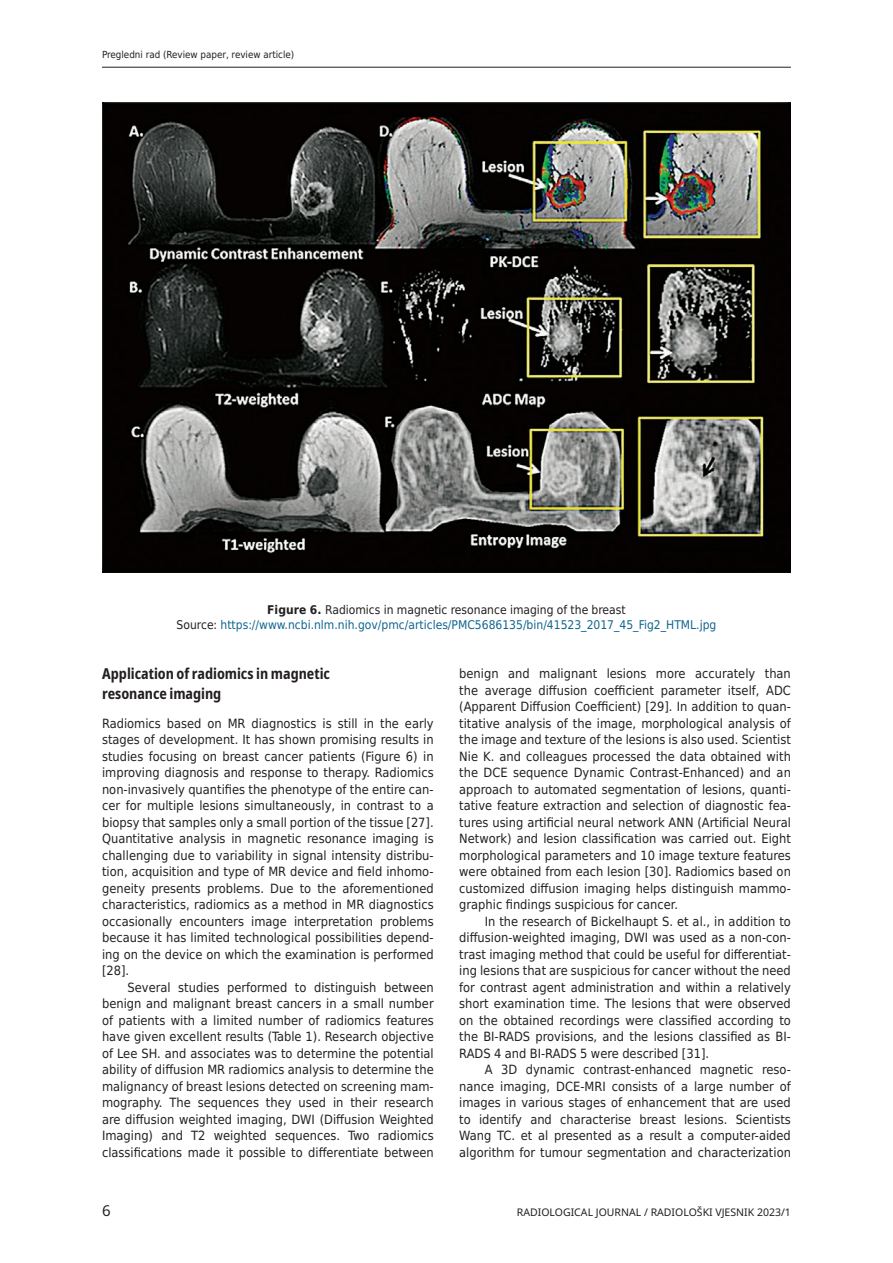
<style>
.page{position:relative;width:893px;height:1263px;background:#fff}
.page>*{position:absolute;margin:0;border:0;box-sizing:border-box;transform-origin:0 0}
.t1{font:700 condensed 15px/19.5px "Noto Sans";letter-spacing:-.005em;color:#231f20}
.t2{font:15px "Noto Sans";color:#231f20}
.t3{font:12.75px/16.5px "DejaVu Sans Condensed";color:#231f20;text-align:justify}
.t4{font:12px/15px "DejaVu Sans Condensed";color:#10658e;text-align:center}
.t5{font:10.5px "Noto Sans";color:#231f20}
.t6{font:9.75px "DejaVu Sans Condensed";color:#231f20}
.s1{font-weight:700;color:#231f20}
.s2{color:#231f20}
</style>
<div class="page">
<img style="left:102px;top:102px;width:689px;height:471px">
<hr style="left:102px;top:67px;width:689px;height:1px;background:#231f20">
<p class="t6" style="left:102px;top:46px;width:194px">Pregledni rad (Review paper, review article)</p>
<p class="t4" style="left:177px;top:602px;width:541px"><span class="s1">Figure 6.</span> <span class="s2">Radiomics in magnetic resonance imaging of the breast<br>Source:</span> https://www.ncbi.nlm.nih.gov/pmc/articles/PMC5686135/bin/41523_2017_45_Fig2_HTML.jpg</p>
<p class="t1" style="left:102px;top:664px;width:230px">Application of radiomics in magnetic resonance imaging</p>
<p class="t3" style="left:102px;top:714px;width:333px">Radiomics based on MR diagnostics is still in the early stages of development. It has shown promising results in studies focusing on breast cancer patients (Figure 6) in improving diagnosis and response to therapy. Radiomics non-invasively quantifies the phenotype of the entire can&shy;cer for multiple lesions simultaneously, in contrast to a biopsy that samples only a small portion of the tissue [27].<br>Quantitative analysis in magnetic resonance imaging is challenging due to variability in signal intensity distribu&shy;tion, acquisition and type of MR device and field inhomo&shy;geneity presents problems. Due to the aforementioned characteristics, radiomics as a method in MR diagnostics occasionally encounters image interpretation problems because it has limited technological possibilities depend&shy;ing on the device on which the examination is performed [28].</p>
<p class="t3" style="left:102px;top:978px;width:333px;text-indent:26px">Several studies performed to distinguish between benign and malignant breast cancers in a small number of patients with a limited number of radiomics features have given excellent results (Table 1). Research objective of Lee SH. and associates was to determine the potential ability of diffusion MR radiomics analysis to determine the malignancy of breast lesions detected on screening mam&shy;mography. The sequences they used in their research are diffusion weighted imaging, DWI (Diffusion Weighted Imaging) and T2 weighted sequences. Two radiomics classifications made it possible to differentiate between</p>
<p class="t3" style="left:459px;top:665px;width:333px">benign and malignant lesions more accurately than the average diffusion coefficient parameter itself, ADC (Apparent Diffusion Coefficient) [29]. In addition to quan&shy;titative analysis of the image, morphological analysis of the image and texture of the lesions is also used. Scientist Nie K. and colleagues processed the data obtained with the DCE sequence Dynamic Contrast-Enhanced) and an approach to automated segmentation of lesions, quanti&shy;tative feature extraction and selection of diagnostic fea&shy;tures using artificial neural network ANN (Artificial Neural Network) and lesion classification was carried out. Eight morphological parameters and 10 image texture features were obtained from each lesion [30]. Radiomics based on customized diffusion imaging helps distinguish mammo&shy;graphic findings suspicious for cancer.</p>
<p class="t3" style="left:459px;top:912px;width:333px;text-indent:26px">In the research of Bickelhaupt S. et al., in addition to diffusion-weighted imaging, DWI was used as a non-con&shy;trast imaging method that could be useful for differentiat&shy;ing lesions that are suspicious for cancer without the need for contrast agent administration and within a relatively short examination time. The lesions that were observed on the obtained recordings were classified according to the BI-RADS provisions, and the lesions classified as BI-RADS 4 and BI-RADS 5 were described [31].</p>
<p class="t3" style="left:459px;top:1061px;width:333px;text-indent:26px">A 3D dynamic contrast-enhanced magnetic reso&shy;nance imaging, DCE-MRI consists of a large number of images in various stages of enhancement that are used to identify and characterise breast lesions. Scientists Wang TC. et al presented as a result a computer-aided algorithm for tumour segmentation and characterization</p>
<p class="t2" style="left:102px;top:1201px;width:10px">6</p>
<p class="t5" style="left:517px;top:1206px;width:275px">RADIOLOGICAL JOU RNAL / RADIOLOŠKI VJESNIK 2023/1</p>
</div>
